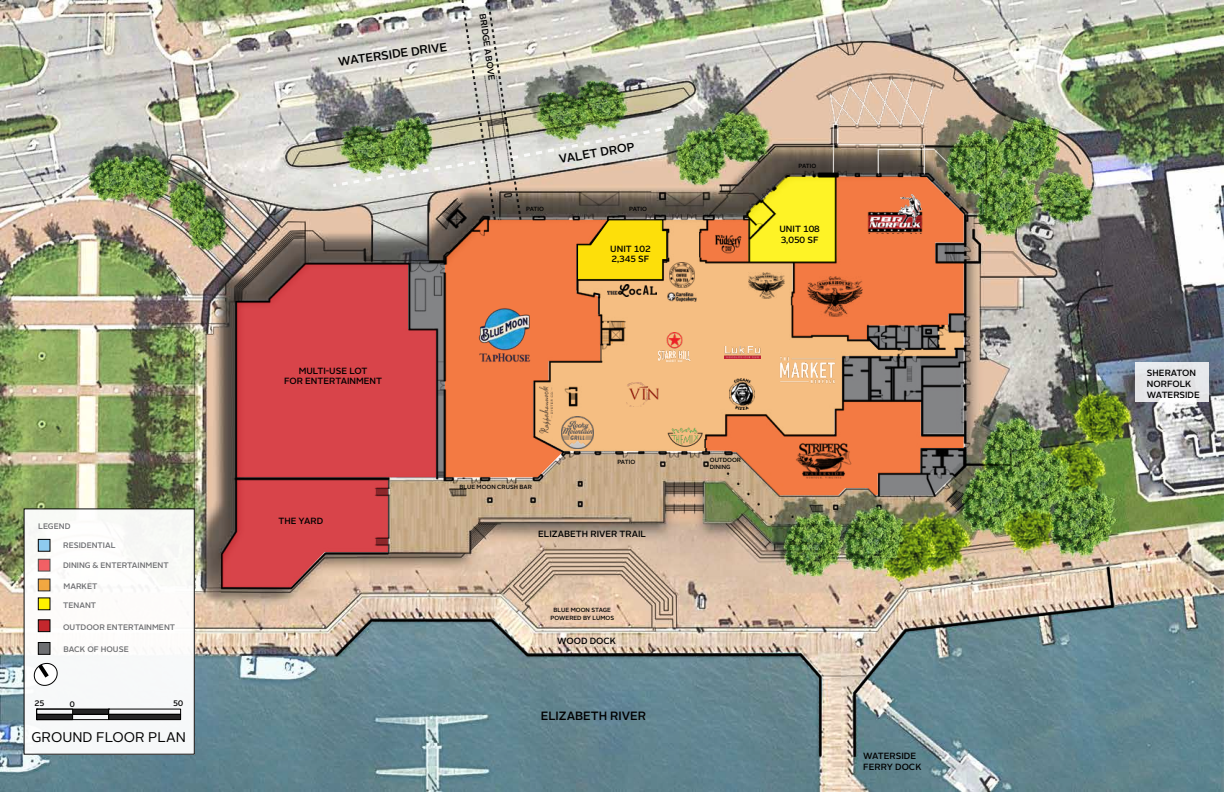
<style>
.page{position:relative;width:1224px;height:792px;background:#fff}
.page>*{position:absolute;margin:0;border:0;box-sizing:border-box;transform-origin:0 0}
.t1{font:14px "Alright Sans LT";color:#000}
.t2{font:500 12px "Alright Sans LT";color:#000}
.t3{font:500 9px/10.8px "Alright Sans LT";color:#000}
.t4{font:500 8px "Alright Sans LT";color:#6d6e71}
.t5{font:500 8px "Alright Sans LT";color:#000}
.t6{font:500 6px/7.2px "Alright Sans LT";color:#000;text-align:center}
</style>
<div class="page">
<img style="left:0;top:0;width:1224px;height:792px">
<img style="left:147px;top:17px;width:981px;height:740px">
<svg style="left:699px;top:176px;width:265px;height:319px;background:#cc8e56"></svg>
<img style="left:221px;top:0;width:454px;height:588px">
<svg style="left:1136px;top:362px;width:73px;height:40px;background:#e6e7e9"></svg>
<div style="left:24px;top:509px;width:170px;height:245px;background:#f8f9f9"></div>
<div style="left:37px;top:709px;width:72px;height:11px;border:1px solid #000"></div>
<div style="left:37px;top:709px;width:36px;height:11px;border:1px solid #000"></div>
<div style="left:37px;top:714px;width:144px;height:1px;border:1px solid #000"></div>
<div style="left:37px;top:714px;width:36px;height:5px;background:#252526"></div>
<div style="left:73px;top:709px;width:36px;height:5px;background:#252526"></div>
<div style="left:109px;top:714px;width:72px;height:6px;background:#252526"></div>
<svg style="left:33px;top:662px;width:25px;height:24px"></svg>
<div style="left:38px;top:539px;width:12px;height:12px;background:#8ecbef"></div>
<div style="left:38px;top:539px;width:12px;height:12px;border:1px solid #000"></div>
<div style="left:38px;top:598px;width:12px;height:12px;background:#fff200;border:1px solid #000"></div>
<div style="left:38px;top:559px;width:12px;height:12px;background:#f26065"></div>
<div style="left:38px;top:643px;width:12px;height:11px;background:#6d6e71"></div>
<div style="left:38px;top:642px;width:12px;height:13px;border:1px solid #000"></div>
<div style="left:38px;top:579px;width:12px;height:12px;background:#f1a841"></div>
<div style="left:38px;top:620px;width:12px;height:12px;background:#c3272d;border:1px solid #000"></div>
<img style="left:475px;top:305px;width:59px;height:59px">
<img style="left:779px;top:356px;width:58px;height:27px">
<img style="left:730px;top:378px;width:25px;height:32px">
<img style="left:724px;top:347px;width:36px;height:12px">
<img style="left:748px;top:272px;width:37px;height:26px">
<img style="left:808px;top:277px;width:55px;height:39px">
<img style="left:667px;top:427px;width:36px;height:21px">
<img style="left:627px;top:382px;width:31px;height:25px">
<img style="left:562px;top:416px;width:31px;height:32px">
<img style="left:540px;top:383px;width:12px;height:54px">
<img style="left:867px;top:194px;width:55px;height:40px">
<img style="left:792px;top:439px;width:63px;height:42px">
<img style="left:658px;top:333px;width:33px;height:31px">
<img style="left:608px;top:284px;width:49px;height:13px">
<img style="left:669px;top:262px;width:26px;height:26px">
<img style="left:667px;top:292px;width:30px;height:10px">
<img style="left:713px;top:232px;width:29px;height:22px">
<p class="t4" style="left:38px;top:520px;width:34px">LEGEND</p>
<p class="t4" style="left:63px;top:560px;width:107px">DINING &amp; ENTERTAINMENT</p>
<p class="t4" style="left:64px;top:581px;width:35px">MARKET</p>
<p class="t4" style="left:63px;top:621px;width:114px">OUTDOOR ENTERTAINMENT</p>
<p class="t4" style="left:63px;top:540px;width:54px">RESIDENTIAL</p>
<p class="t4" style="left:63px;top:600px;width:35px">TENANT</p>
<p class="t4" style="left:64px;top:644px;width:67px">BACK OF HOUSE</p>
<p class="t5" style="left:35px;top:698px;width:11px">25</p>
<p class="t5" style="left:70px;top:698px;width:6px">0</p>
<p class="t5" style="left:173px;top:698px;width:11px">50</p>
<h1 class="t1" style="left:31px;top:728px;width:156px">GROUND FLOOR PLAN</h1>
<h2 class="t2" style="left:337px;top:53px;width:111px;rotate:-8deg">WATERSIDE DRIVE</h2>
<p class="t3" style="left:488px;top:13px;width:69px;rotate:82deg">BRIDGE ABOVE</p>
<h2 class="t2" style="left:558px;top:151px;width:78px;rotate:-10deg">VALET DROP</h2>
<p class="t6" style="left:526px;top:205px;width:19px">PATIO</p>
<p class="t6" style="left:629px;top:205px;width:19px">PATIO</p>
<p class="t3" style="left:610px;top:243px;width:42px">UNIT 102<br>2,345 SF</p>
<p class="t6" style="left:799px;top:162px;width:19px">PATIO</p>
<p class="t3" style="left:779px;top:224px;width:42px">UNIT 108<br>3,050 SF</p>
<p class="t3" style="left:284px;top:365px;width:99px;text-align:center">MULTI-USE LOT<br>FOR ENTERTAINMENT</p>
<p class="t3" style="left:278px;top:515px;width:46px">THE YARD</p>
<p class="t6" style="left:460px;top:483px;width:74px">BLUE MOON CRUSH BAR</p>
<p class="t6" style="left:617px;top:458px;width:19px">PATIO</p>
<p class="t6" style="left:710px;top:456px;width:33px;text-align:left">OUTDOOR<br>DINING</p>
<p class="t3" style="left:538px;top:529px;width:109px">ELIZABETH RIVER TRAIL</p>
<p class="t6" style="left:551px;top:607px;width:65px">BLUE MOON STAGE<br>POWERED BY LUMOS</p>
<p class="t3" style="left:557px;top:636px;width:60px">WOOD DOCK</p>
<h2 class="t2" style="left:541px;top:707px;width:107px">ELIZABETH RIVER</h2>
<p class="t3" style="left:863px;top:751px;width:60px">WATERSIDE<br>FERRY DOCK</p>
<p class="t3" style="left:1147px;top:368px;width:54px">SHERATON<br>NORFOLK<br>WATERSIDE</p>
</div>
